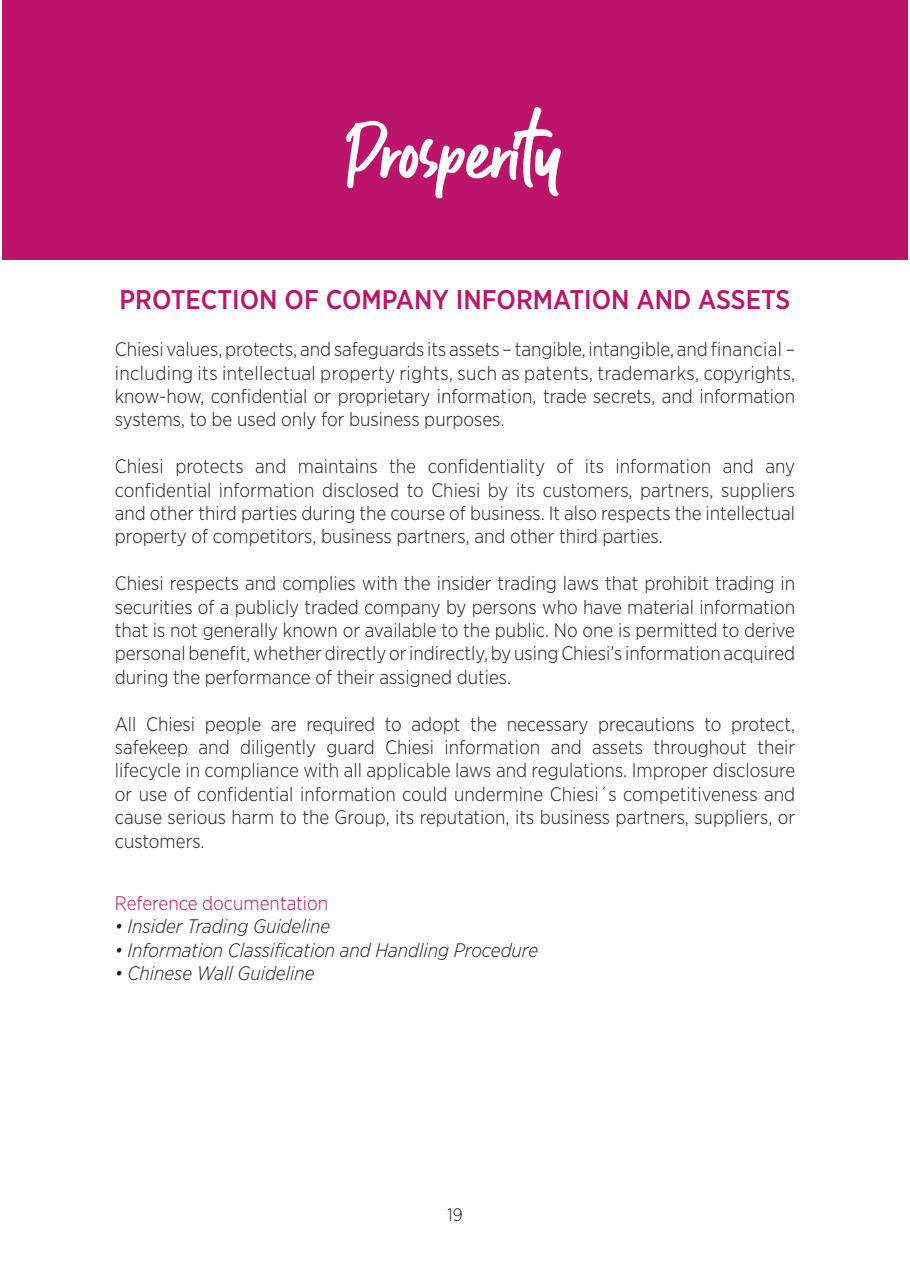
<style>
.page{position:relative;width:910px;height:1280px;background:#fff}
.page>*{position:absolute;margin:0;border:0;box-sizing:border-box;transform-origin:0 0}
.t1{font:75px "Guthen Bloots Basic";color:#fff}
.Subtitle{font:500 27px "Gotham Narrow";color:#bc136b}
.Paragrafo_1{font:300 19.5px/23.4px "Gotham Narrow";color:#1d1d1b;text-align:justify}
.t2{font:italic 300 19.5px "Gotham Narrow";color:#1d1d1b}
.Paragrafo_1-2{font:300 19.5px "Gotham Narrow";color:#bc136b}
.t3{font:300 18px "Gotham Narrow";color:#1d1d1b}
</style>
<div class="page">
<div style="left:2px;top:0;width:906px;height:259px;background:#bc136b"></div>
<p class="t1" style="left:349px;top:106px;width:213px">Prosperity</p>
<p class="Subtitle" style="left:120px;top:282px;width:672px">PROTECTION OF COMPANY INFORMATION AND ASSETS</p>
<p class="Paragrafo_1" style="left:115px;top:337px;width:682px">Chiesi values, protects, and safeguards its assets – tangible, intangible, and financial – including its intellectual property rights, such as patents, trademarks, copyrights, know-how, confidential or proprietary information, trade secrets, and information systems, to be used only for business purposes.</p>
<p class="Paragrafo_1" style="left:115px;top:454px;width:682px">Chiesi protects and maintains the confidentiality of its information and any confidential information disclosed to Chiesi by its customers, partners, suppliers and other third parties during the course of business. It also respects the intellectual property of competitors, business partners, and other third parties.</p>
<p class="Paragrafo_1" style="left:115px;top:571px;width:682px">Chiesi respects and complies with the insider trading laws that prohibit trading in securities of a publicly traded company by persons who have material information that is not generally known or available to the public. No one is permitted to derive personal benefit, whether directly or indirectly, by using Chiesi’s information acquired during the performance of their assigned duties.</p>
<p class="Paragrafo_1" style="left:115px;top:711px;width:682px">All Chiesi people are required to adopt the necessary precautions to protect, safekeep and diligently guard Chiesi information and assets throughout their lifecycle in compliance with all applicable laws and regulations. Improper disclosure or use of confidential information could undermine Chiesi´s competitiveness and cause serious harm to the Group, its reputation, its business partners, suppliers, or customers.</p>
<p class="Paragrafo_1-2" style="left:115px;top:891px;width:215px">Reference documentation</p>
<p class="t2" style="left:115px;top:914px;width:217px">• Insider Trading Guideline</p>
<p class="t2" style="left:115px;top:938px;width:425px">• Information Classification and Handling Procedure</p>
<p class="t2" style="left:115px;top:961px;width:201px">• Chinese Wall Guideline</p>
<p class="t3" style="left:447px;top:1204px;width:17px">19</p>
</div>
